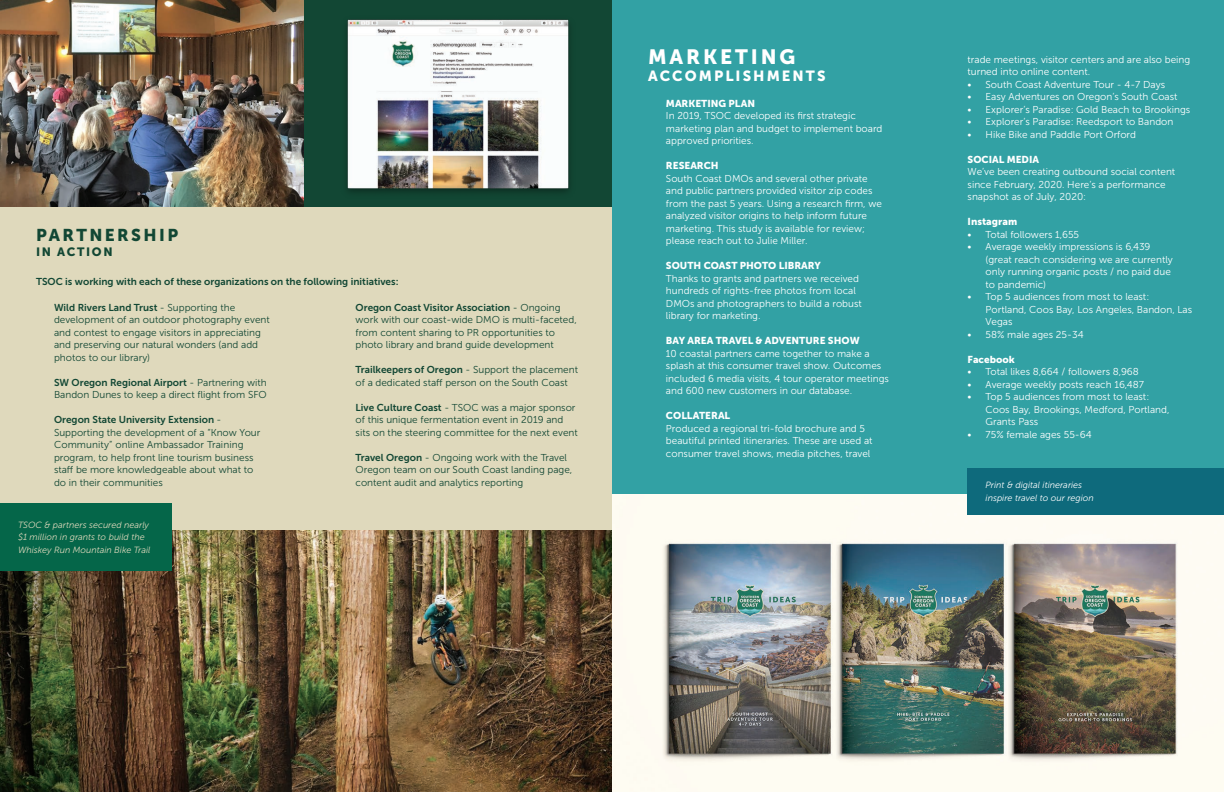
<style>
.page{position:relative;width:1224px;height:792px;background:#fff}
.page>*{position:absolute;margin:0;border:0;box-sizing:border-box;transform-origin:0 0}
.Body_heading{font:20.6px "Museo Sans 900";letter-spacing:.14em;color:#fff}
.Body_heading-2{font:17px "Museo Sans 900";letter-spacing:.14em;color:#124734}
.Body_heading-3{font:14.6px "Museo Sans 900";letter-spacing:.14em;color:#fff}
.Body_heading-4{font:12px "Museo Sans 900";letter-spacing:.14em;color:#124734}
.Info_text{font:10px/12.5px "Museo Sans 300";color:#fff}
.Info_text-2{font:10px/12.5px "Museo Sans 300";color:#124734}
.Info_text-3{font:10px "Museo Sans 700";color:#124734}
.Info_text-4{font:10px "Museo Sans 900";color:#fff}
.Info_text-5{font:italic 9px/12.5px "Museo Sans 300";color:#dfd9bc}
.Info_text-6{font:italic 9px/12.5px "Museo Sans 300";color:#fff}
.s1{font-family:"Museo Sans 700"}
.s2{font-family:"Museo Sans 300"}
</style>
<div class="page">
<div style="left:0;top:206px;width:621px;height:324px;background:#dfd9bc"></div>
<img style="left:0;top:530px;width:612px;height:262px">
<img style="left:0;top:0;width:305px;height:206px">
<div style="left:305px;top:0;width:315px;height:206px;background:#124734"></div>
<img style="left:346px;top:19px;width:224px;height:173px">
<div style="left:0;top:503px;width:171px;height:68px;background:#056649"></div>
<div style="left:612px;top:0;width:612px;height:494px;background:#32a1a4"></div>
<img style="left:612px;top:494px;width:612px;height:298px">
<div style="left:968px;top:468px;width:256px;height:46px;background:#0e6a7c"></div>
<p class="Body_heading-2" style="left:36px;top:226px;width:144px">PARTNERSHIP</p>
<p class="Body_heading-4" style="left:36px;top:245px;width:78px">IN ACTION</p>
<p class="Info_text-3" style="left:36px;top:276px;width:364px">TSOC is working with each of these organizations on the following initiatives:</p>
<p class="Info_text-2" style="left:54px;top:301px;width:217px"><span class="s1">Wild Rivers Land Trust</span> - Supporting the development of an outdoor photography event and contest to engage visitors in appreciating and preserving our natural wonders (and add photos to our library)</p>
<p class="Info_text-2" style="left:54px;top:376px;width:214px"><span class="s1">SW Oregon Regional Airport</span> - Partnering with<br>Bandon Dunes to keep a direct flight from SFO</p>
<p class="Info_text-2" style="left:54px;top:414px;width:208px"><span class="s1">Oregon State University Extension</span> - Supporting the development of a “Know Your Community” online Ambassador Training program, to help front line tourism business staff be more knowledgeable about what to do in their communities</p>
<p class="Info_text-3" style="left:356px;top:302px;width:207px">Oregon Coast Visitor Association <span class="s2">- Ongoing</span></p>
<p class="Info_text-2" style="left:356px;top:314px;width:223px">work with our coast-wide DMO is multi-faceted, from content sharing to PR opportunities to photo library and brand guide development</p>
<p class="Info_text-3" style="left:356px;top:364px;width:224px">Trailkeepers of Oregon <span class="s2">- Support the placement</span></p>
<p class="Info_text-2" style="left:356px;top:376px;width:214px">of a dedicated staff person on the South Coast</p>
<p class="Info_text-2" style="left:356px;top:401px;width:224px"><span class="s1">Live Culture Coast</span> - TSOC was a major sponsor of this unique fermentation event in 2019 and sits on the steering committee for the next event</p>
<p class="Info_text-2" style="left:356px;top:451px;width:218px"><span class="s1">Travel Oregon</span> - Ongoing work with the Travel<br>Oregon team on our South Coast landing page, content audit and analytics reporting</p>
<p class="Info_text-5" style="left:18px;top:518px;width:134px">TSOC &amp; partners secured nearly $1 million in grants to build the<br>Whiskey Run Mountain Bike Trail</p>
<p class="Body_heading" style="left:648px;top:45px;width:149px">MARKETING</p>
<p class="Body_heading-3" style="left:648px;top:68px;width:179px">ACCOMPLISHMENTS</p>
<p class="Info_text-4" style="left:666px;top:98px;width:91px">MARKETING PLAN</p>
<p class="Info_text" style="left:666px;top:110px;width:218px">In 2019, TSOC developed its first strategic marketing plan and budget to implement board approved priorities.</p>
<p class="Info_text-4" style="left:666px;top:160px;width:54px">RESEARCH</p>
<p class="Info_text" style="left:666px;top:172px;width:217px">South Coast DMOs and several other private and public partners provided visitor zip codes from the past 5 years. Using a research firm, we analyzed visitor origins to help inform future marketing. This study is available for review; please reach out to Julie Miller.</p>
<p class="Info_text-4" style="left:666px;top:260px;width:156px">SOUTH COAST PHOTO LIBRARY</p>
<p class="Info_text" style="left:666px;top:272px;width:197px">Thanks to grants and partners we received hundreds of rights-free photos from local DMOs and photographers to build a robust library for marketing.</p>
<p class="Info_text-4" style="left:666px;top:335px;width:195px">BAY AREA TRAVEL &amp; ADVENTURE SHOW</p>
<p class="Info_text" style="left:666px;top:347px;width:224px">10 coastal partners came together to make a splash at this consumer travel show. Outcomes included 6 media visits, 4 tour operator meetings and 600 new customers in our database.</p>
<p class="Info_text-4" style="left:666px;top:410px;width:66px">COLLATERAL</p>
<p class="Info_text" style="left:666px;top:422px;width:208px">Produced a regional tri-fold brochure and 5 beautiful printed itineraries. These are used at consumer travel shows, media pitches, travel</p>
<p class="Info_text" style="left:968px;top:53px;width:224px">trade meetings, visitor centers and are also being turned into online content.</p>
<p class="Info_text" style="left:968px;top:78px;width:199px">• South Coast Adventure Tour - 4-7 Days</p>
<p class="Info_text" style="left:968px;top:90px;width:211px">• Easy Adventures on Oregon’s South Coast</p>
<p class="Info_text" style="left:968px;top:103px;width:224px">• Explorer’s Paradise: Gold Beach to Brookings</p>
<p class="Info_text" style="left:968px;top:115px;width:207px">• Explorer’s Paradise: Reedsport to Bandon</p>
<p class="Info_text" style="left:968px;top:128px;width:170px">• Hike Bike and Paddle Port Orford</p>
<p class="Info_text-4" style="left:968px;top:153px;width:73px">SOCIAL MEDIA</p>
<p class="Info_text" style="left:968px;top:165px;width:209px">We’ve been creating outbound social content since February, 2020. Here’s a performance snapshot as of July, 2020:</p>
<p class="Info_text-4" style="left:968px;top:216px;width:51px">Instagram</p>
<p class="Info_text" style="left:968px;top:228px;width:113px">• Total followers 1,655</p>
<p class="Info_text" style="left:986px;top:240px;width:189px;text-indent:-18px">• Average weekly impressions is 6,439 (great reach considering we are currently only running organic posts / no paid due to pandemic)</p>
<p class="Info_text" style="left:986px;top:290px;width:208px;text-indent:-18px">• Top 5 audiences from most to least:<br>Portland, Coos Bay, Los Angeles, Bandon, Las<br>Vegas</p>
<p class="Info_text" style="left:968px;top:328px;width:118px">• 58% male ages 25-34</p>
<p class="Info_text-4" style="left:968px;top:353px;width:49px">Facebook</p>
<p class="Info_text" style="left:968px;top:365px;width:173px">• Total likes 8,664 / followers 8,968</p>
<p class="Info_text" style="left:968px;top:378px;width:178px">• Average weekly posts reach 16,487</p>
<p class="Info_text" style="left:986px;top:390px;width:185px;text-indent:-18px">• Top 5 audiences from most to least:<br>Coos Bay, Brookings, Medford, Portland,<br>Grants Pass</p>
<p class="Info_text" style="left:968px;top:428px;width:126px">• 75% female ages 55-64</p>
<p class="Info_text-6" style="left:986px;top:479px;width:110px">Print &amp; digital itineraries inspire travel to our region</p>
</div>
